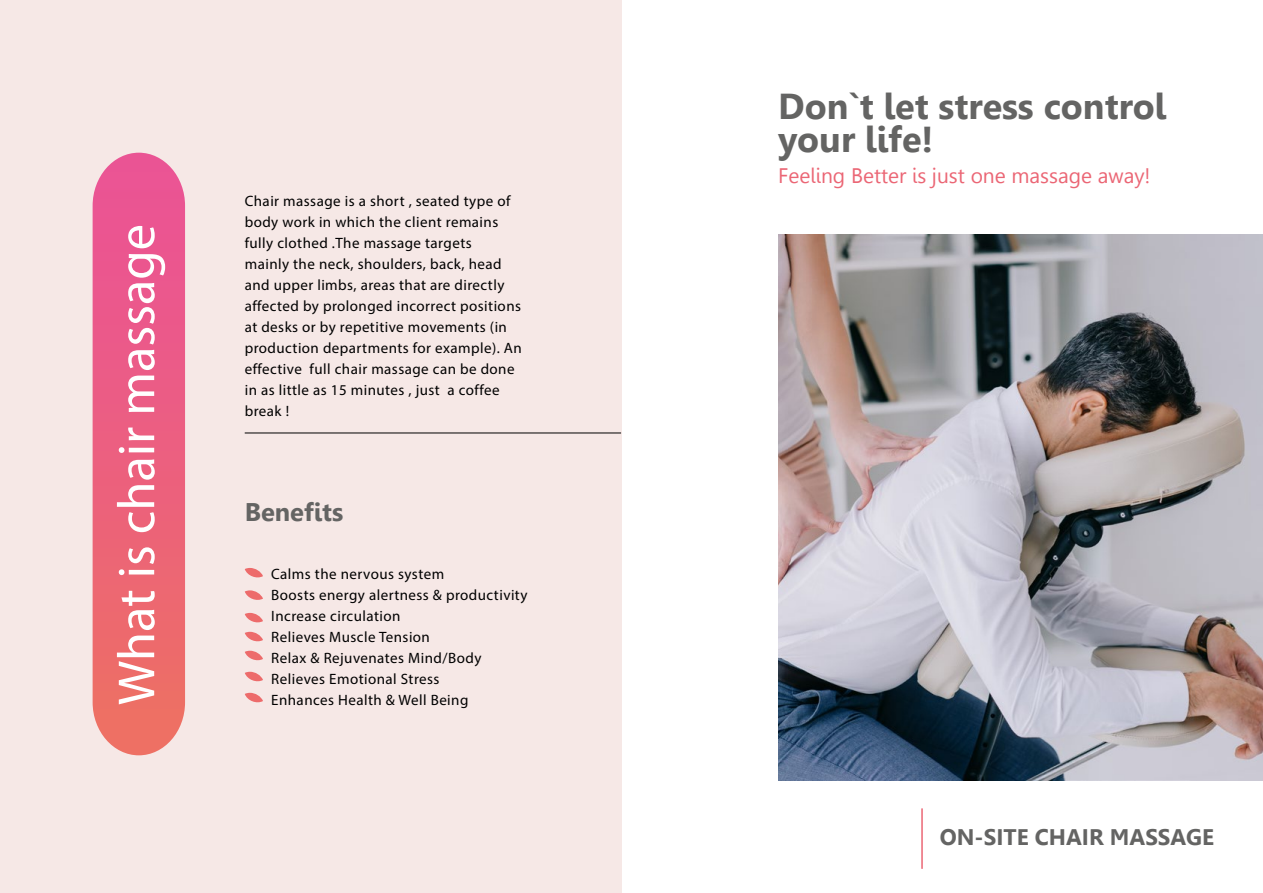
<style>
.page{position:relative;width:1263px;height:893px;background:#fff}
.page>*{position:absolute;margin:0;border:0;box-sizing:border-box;transform-origin:0 0}
.t1{font:52.5px "Myriad Pro";color:#fff}
.t2{font:700 36px/33px "Leelawadee";color:#646463}
.t3{font:700 25.5px "Leelawadee";color:#646463}
.t4{font:700 22.5px "Leelawadee";color:#646463}
.t5{font:21px "Leelawadee";color:#eb6675}
.t6{font:15px/21px "Myriad Pro";letter-spacing:.03em;color:#000}
</style>
<div class="page">
<div style="left:0;top:0;width:621px;height:893px;background:#f6e8e6"></div>
<hr style="left:245px;top:433px;width:376px;height:1px;background:#000">
<svg style="left:93px;top:153px;width:92px;height:602px;background:#ec6581"></svg>
<img style="left:778px;top:234px;width:485px;height:547px">
<hr style="left:921px;top:809px;width:2px;height:59px;background:#eb6775">
<svg style="left:245px;top:568px;width:18px;height:10px"></svg>
<svg style="left:245px;top:590px;width:18px;height:10px"></svg>
<svg style="left:245px;top:613px;width:18px;height:10px"></svg>
<svg style="left:245px;top:632px;width:18px;height:10px"></svg>
<svg style="left:245px;top:651px;width:18px;height:10px"></svg>
<svg style="left:245px;top:672px;width:18px;height:10px"></svg>
<svg style="left:245px;top:693px;width:18px;height:10px"></svg>
<h1 class="t1" style="left:104px;top:705px;width:483px;rotate:-90deg">What is chair massage</h1>
<p class="t6" style="left:245px;top:191px;width:279px">Chair massage is a short , seated type of body work in which the client remains fully clothed .The massage targets<br>mainly the neck, shoulders, back, head and upper limbs, areas that are directly affected by prolonged incorrect positions at desks or by repetitive movements (in production departments for example). An effective full chair massage can be done in as little as 15 minutes , just a coffee break !</p>
<h3 class="t3" style="left:245px;top:498px;width:100px">Benefits</h3>
<p class="t6" style="left:271px;top:563px;width:258px">Calms the nervous system<br>Boosts energy alertness &amp; productivity<br>Increase circulation<br>Relieves Muscle Tension<br>Relax &amp; Rejuvenates Mind/Body<br>Relieves Emotional Stress<br>Enhances Health &amp; Well Being</p>
<h2 class="t2" style="left:778px;top:90px;width:390px">Don`t let stress control your life!</h2>
<h3 class="t5" style="left:778px;top:163px;width:374px">Feeling Better is just one massage away!</h3>
<h3 class="t4" style="left:940px;top:824px;width:276px">ON-SITE CHAIR MASSAGE</h3>
</div>
